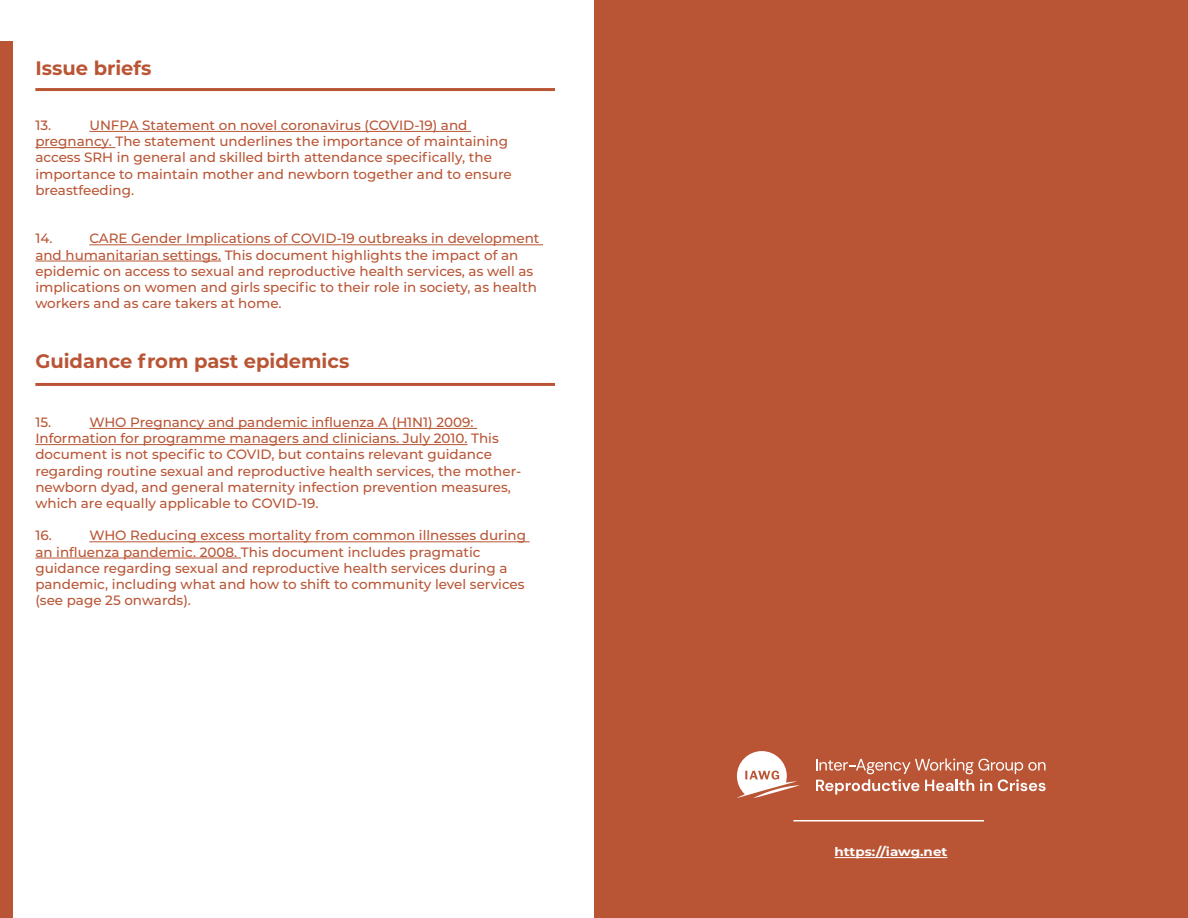
<style>
.page{position:relative;width:1188px;height:918px;background:#fff}
.page>*{position:absolute;margin:0;border:0;box-sizing:border-box;transform-origin:0 0}
.t1{font:700 19.5px "Montserrat";color:#b95535}
.t2{font:500 13.5px/16.2px "Montserrat";color:#b95535}
.t3{font:700 12.15px "Montserrat";color:#fff;scale:1.11 1}
</style>
<div class="page">
<div style="left:0;top:41px;width:12px;height:877px;background:#b95535"></div>
<div style="left:594px;top:0;width:594px;height:918px;background:#b95535"></div>
<hr style="left:89px;top:131px;width:382px;height:1px;background:#b95535">
<hr style="left:35px;top:147px;width:80px;height:1px;background:#b95535">
<hr style="left:89px;top:244px;width:454px;height:1px;background:#b95535">
<hr style="left:35px;top:261px;width:186px;height:1px;background:#b95535">
<hr style="left:89px;top:428px;width:388px;height:1px;background:#b95535">
<hr style="left:35px;top:444px;width:432px;height:1px;background:#b95535">
<hr style="left:89px;top:541px;width:441px;height:1px;background:#b95535">
<hr style="left:35px;top:558px;width:206px;height:1px;background:#b95535">
<hr style="left:35px;top:88px;width:520px;height:3px;background:#b95535">
<hr style="left:35px;top:383px;width:520px;height:3px;background:#b95535">
<svg style="left:816px;top:759px;width:230px;height:36px"></svg>
<svg style="left:736px;top:751px;width:64px;height:47px"></svg>
<hr style="left:835px;top:857px;width:112px;height:1px;background:#fff">
<hr style="left:793px;top:820px;width:191px;height:1px;background:#fff">
<p class="t1" style="left:35px;top:54px;width:118px">Issue briefs</p>
<p class="t2" style="left:35px;top:117px;width:478px;text-indent:54px">UNFPA Statement on novel coronavirus (COVID-19) and pregnancy. The statement underlines the importance of maintaining access SRH in general and skilled birth attendance specifically, the importance to maintain mother and newborn together and to ensure breastfeeding.</p>
<p class="t2" style="left:35px;top:230px;width:19px">14.</p>
<p class="t2" style="left:35px;top:117px;width:17px">13.</p>
<p class="t2" style="left:35px;top:230px;width:506px;text-indent:54px">CARE Gender Implications of COVID-19 outbreaks in development and humanitarian settings. This document highlights the impact of an epidemic on access to sexual and reproductive health services, as well as implications on women and girls specific to their role in society, as health workers and as care takers at home.</p>
<p class="t1" style="left:35px;top:347px;width:316px">Guidance from past epidemics</p>
<p class="t2" style="left:35px;top:414px;width:487px;text-indent:54px">WHO Pregnancy and pandemic influenza A (H1N1) 2009:<br>Information for programme managers and clinicians. July 2010. This document is not specific to COVID, but contains relevant guidance regarding routine sexual and reproductive health services, the mother&shy;newborn dyad, and general maternity infection prevention measures, which are equally applicable to COVID-19.</p>
<p class="t2" style="left:35px;top:527px;width:18px">16.</p>
<p class="t2" style="left:35px;top:414px;width:17px">15.</p>
<p class="t2" style="left:35px;top:527px;width:492px;text-indent:54px">WHO Reducing excess mortality from common illnesses during an influenza pandemic. 2008. This document includes pragmatic guidance regarding sexual and reproductive health services during a pandemic, including what and how to shift to community level services (see page 25 onwards).</p>
<p class="t3" style="left:835px;top:843px;width:103px">https://iawg.net</p>
</div>
